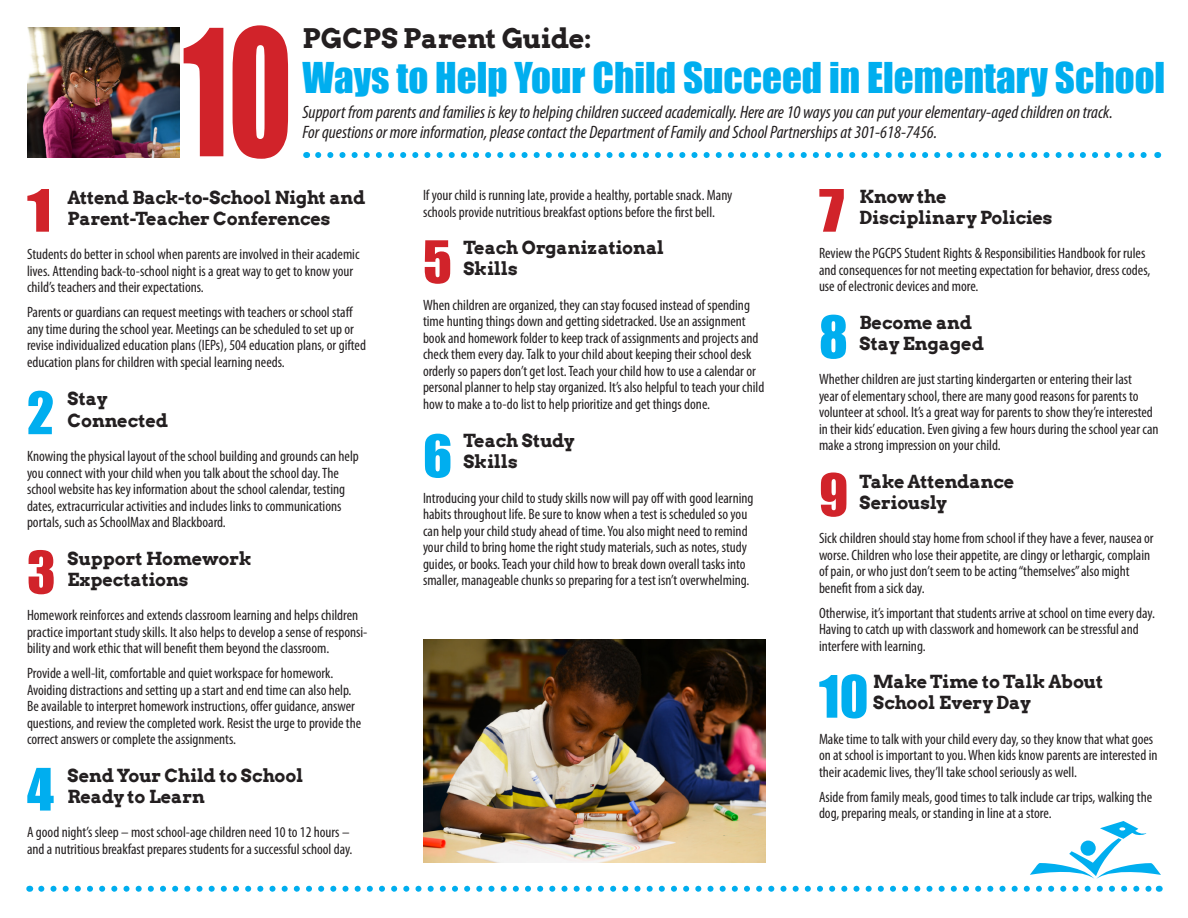
<style>
.page{position:relative;width:1188px;height:918px;background:#fff}
.page>*{position:absolute;margin:0;border:0;box-sizing:border-box;transform-origin:0 0}
.t1{font:54px "Impact";color:#00aeef}
.t2{font:54px "Impact";color:#d1232a}
.t3{font:54px "Impact";color:#d1232a;scale:1.2 1}
.t4{font:39px "Impact";color:#00aeef}
.t5{font:700 27px "Arvo";letter-spacing:-.01em;color:#231f20}
.t6{font:700 18px/21px "Arvo";color:#231f20}
.t7{font:italic condensed 18px/19.5px "Myriad Pro";color:#231f20}
.t8{font:condensed 15px/16.5px "Myriad Pro";color:#231f20}
</style>
<div class="page">
<img style="left:423px;top:639px;width:342px;height:224px">
<svg style="left:184px;top:25px;width:104px;height:134px"></svg>
<svg style="left:41px;top:886px;width:1111px;height:6px"></svg>
<img style="left:27px;top:27px;width:152px;height:131px">
<svg style="left:318px;top:152px;width:829px;height:6px"></svg>
<svg style="left:1030px;top:821px;width:131px;height:58px"></svg>
<p class="t5" style="left:302px;top:21px;width:291px">PGCPS Parent Guide:</p>
<p class="t4" style="left:302px;top:47px;width:864px">Ways to Help Your Child Succeed in Elementary School</p>
<p class="t7" style="left:302px;top:102px;width:812px">Support from parents and families is key to helping children succeed academically. Here are 10 ways you can put your elementary-aged children on track.<br>For questions or more information, please contact the Department of Family and School Partnerships at 301-618-7456.</p>
<p class="t3" style="left:27px;top:169px;width:22px">1</p>
<p class="t6" style="left:68px;top:187px;width:299px">Attend Back-to-School Night and<br>Parent-Teacher Conferences</p>
<p class="t8" style="left:27px;top:246px;width:334px">Students do better in school when parents are involved in their academic lives. Attending back-to-school night is a great way to get to know your child’s teachers and their expectations.</p>
<p class="t8" style="left:27px;top:304px;width:341px">Parents or guardians can request meetings with teachers or school staff any time during the school year. Meetings can be scheduled to set up or revise individualized education plans (IEPs), 504 education plans, or gifted education plans for children with special learning needs.</p>
<p class="t6" style="left:68px;top:388px;width:102px;line-height:21.6px">Stay<br>Connected</p>
<p class="t8" style="left:27px;top:448px;width:333px">Knowing the physical layout of the school building and grounds can help you connect with your child when you talk about the school day. The school website has key information about the school calendar, testing dates, extracurricular activities and includes links to communications portals, such as SchoolMax and Blackboard.</p>
<p class="t6" style="left:68px;top:547px;width:186px">Support Homework<br>Expectations</p>
<p class="t8" style="left:27px;top:607px;width:342px">Homework reinforces and extends classroom learning and helps children practice important study skills. It also helps to develop a sense of responsi&shy;bility and work ethic that will benefit them beyond the classroom.</p>
<p class="t8" style="left:27px;top:665px;width:336px">Provide a well-lit, comfortable and quiet workspace for homework.<br>Avoiding distractions and setting up a start and end time can also help.<br>Be available to interpret homework instructions, offer guidance, answer questions, and review the completed work. Resist the urge to provide the correct answers or complete the assignments.</p>
<p class="t6" style="left:68px;top:765px;width:237px">Send Your Child to School</p>
<p class="t6" style="left:68px;top:786px;width:139px">Ready to Learn</p>
<p class="t8" style="left:27px;top:824px;width:327px">A good night’s sleep – most school-age children need 10 to 12 hours – and a nutritious breakfast prepares students for a successful school day.</p>
<p class="t1" style="left:27px;top:371px;width:29px">2</p>
<p class="t2" style="left:27px;top:530px;width:30px">3</p>
<p class="t1" style="left:27px;top:747px;width:28px">4</p>
<p class="t8" style="left:423px;top:187px;width:311px">If your child is running late, provide a healthy, portable snack. Many schools provide nutritious breakfast options before the first bell.</p>
<p class="t6" style="left:464px;top:237px;width:202px">Teach Organizational<br>Skills</p>
<p class="t8" style="left:423px;top:296px;width:343px">When children are organized, they can stay focused instead of spending time hunting things down and getting sidetracked. Use an assignment book and homework folder to keep track of assignments and projects and check them every day. Talk to your child about keeping their school desk orderly so papers don’t get lost. Teach your child how to use a calendar or personal planner to help stay organized. It’s also helpful to teach your child how to make a to-do list to help prioritize and get things done.</p>
<p class="t6" style="left:464px;top:429px;width:113px;line-height:21.6px">Teach Study<br>Skills</p>
<p class="t8" style="left:423px;top:490px;width:332px">Introducing your child to study skills now will pay off with good learning habits throughout life. Be sure to know when a test is scheduled so you can help your child study ahead of time. You also might need to remind your child to bring home the right study materials, such as notes, study guides, or books. Teach your child how to break down overall tasks into smaller, manageable chunks so preparing for a test isn’t overwhelming.</p>
<p class="t2" style="left:423px;top:220px;width:30px">5</p>
<p class="t1" style="left:423px;top:414px;width:31px">6</p>
<p class="t3" style="left:819px;top:169px;width:23px">7</p>
<p class="t6" style="left:860px;top:186px;width:195px">Know the<br>Disciplinary Policies</p>
<p class="t8" style="left:819px;top:245px;width:333px">Review the PGCPS Student Rights &amp; Responsibilities Handbook for rules and consequences for not meeting expectation for behavior, dress codes, use of electronic devices and more.</p>
<p class="t6" style="left:860px;top:312px;width:126px">Become and<br>Stay Engaged</p>
<p class="t8" style="left:819px;top:371px;width:341px">Whether children are just starting kindergarten or entering their last<br>year of elementary school, there are many good reasons for parents to volunteer at school. It’s a great way for parents to show they’re interested in their kids’ education. Even giving a few hours during the school year can make a strong impression on your child.</p>
<p class="t6" style="left:860px;top:471px;width:156px">Take Attendance<br>Seriously</p>
<p class="t8" style="left:819px;top:530px;width:336px">Sick children should stay home from school if they have a fever, nausea or worse. Children who lose their appetite, are clingy or lethargic, complain of pain, or who just don’t seem to be acting “themselves” also might benefit from a sick day.</p>
<p class="t8" style="left:819px;top:604px;width:337px">Otherwise, it’s important that students arrive at school on time every day.<br>Having to catch up with classwork and homework can be stressful and interfere with learning.</p>
<p class="t6" style="left:873px;top:671px;width:232px">Make Time to Talk About<br>School Every Day</p>
<p class="t8" style="left:819px;top:730px;width:340px">Make time to talk with your child every day, so they know that what goes on at school is important to you. When kids know parents are interested in their academic lives, they’ll take school seriously as well.</p>
<p class="t8" style="left:819px;top:789px;width:335px">Aside from family meals, good times to talk include car trips, walking the dog, preparing meals, or standing in line at a store.</p>
<p class="t1" style="left:819px;top:295px;width:30px">8</p>
<p class="t2" style="left:819px;top:453px;width:31px">9</p>
<p class="t1" style="left:819px;top:655px;width:51px">10</p>
</div>
